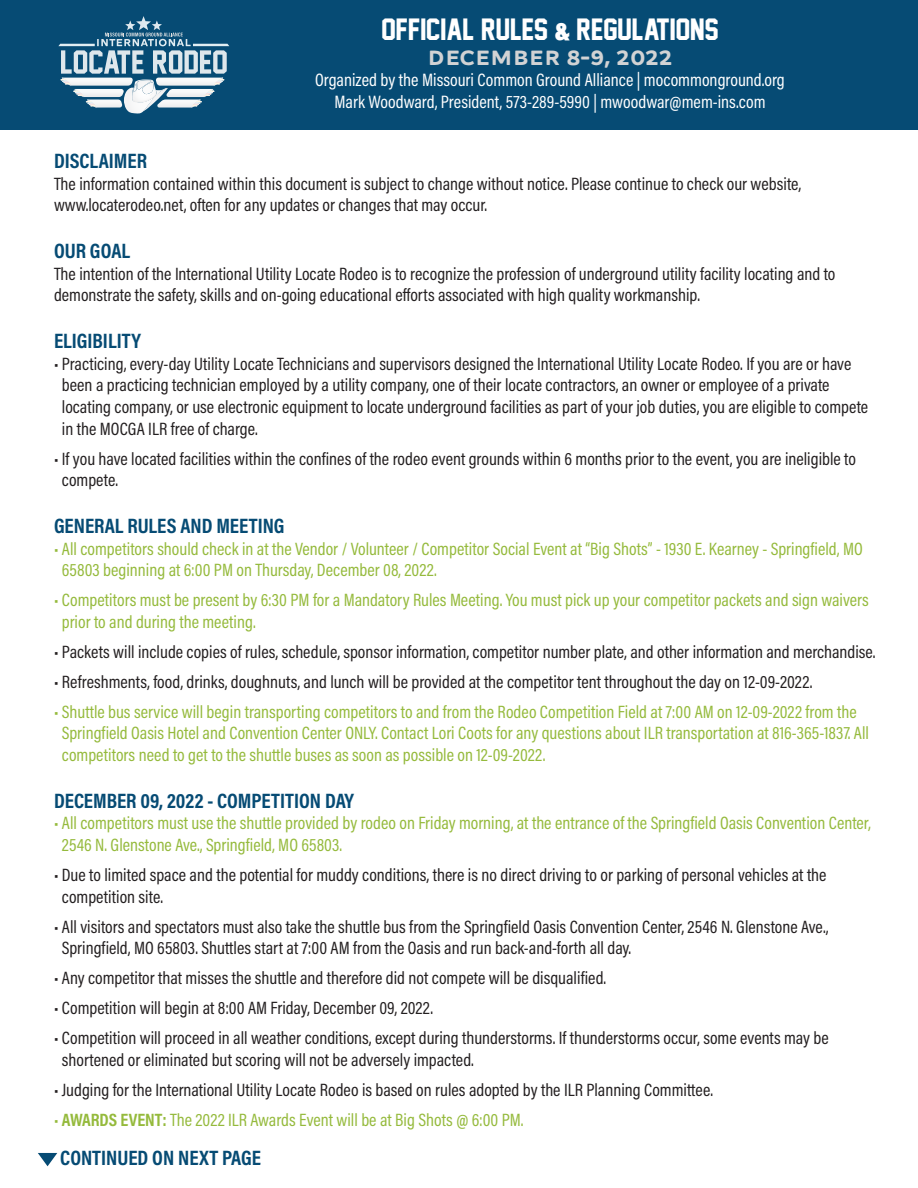
<style>
.page{position:relative;width:918px;height:1188px;background:#fff}
.page>*{position:absolute;margin:0;border:0;box-sizing:border-box;transform-origin:0 0}
.t1{font:28.05px "Jersey M54";color:#fff}
.t2{font:700 21px "Acumin Pro Cond";color:#064b74}
.t3{font:20.55px "Dallas PS Sans Reg";color:#d2d3d4}
.t4{font:18.15px/21.8px "Acumin Pro Cond";color:#fff;text-align:center}
.t5{font:18px/21.6px "Acumin Pro Cond";color:#231f20}
.t6{font:18px/21.6px "Acumin Pro Cond";color:#95ba3c}
.s1{font-family:"GENUINE"}
.s2{font-weight:700}
</style>
<div class="page">
<div style="left:0;top:0;width:918px;height:130px;background:#064b74"></div>
<div style="left:53px;top:13px;width:183px;height:104px;background:#fff;opacity:.87"></div>
<svg style="left:38px;top:1153px;width:19px;height:13px"></svg>
<h1 class="t1" style="left:382px;top:14px;width:339px">OFFICIAL RULES <span class="s1">&amp;</span> REGULATIONS</h1>
<p class="t3" style="left:428px;top:44px;width:246px">DECEMBER 8-9, 2022</p>
<p class="t4" style="left:315px;top:69px;width:471px">Organized by the Missouri Common Ground Alliance | mocommonground.org<br>Mark Woodward, President, 573-289-5990 | mwoodwar@mem-ins.com</p>
<p class="t2" style="left:54px;top:147px;width:95px">DISCLAIMER</p>
<p class="t5" style="left:54px;top:172px;width:749px">The information contained within this document is subject to change without notice. Please continue to check our website,</p>
<p class="t5" style="left:54px;top:194px;width:435px">www.locaterodeo.net, often for any updates or changes that may occur.</p>
<p class="t2" style="left:54px;top:237px;width:78px">OUR GOAL</p>
<p class="t5" style="left:54px;top:262px;width:783px">The intention of the International Utility Locate Rodeo is to recognize the profession of underground utility facility locating and to demonstrate the safety, skills and on-going educational efforts associated with high quality workmanship.</p>
<p class="t2" style="left:54px;top:327px;width:88px">ELIGIBILITY</p>
<p class="t5" style="left:62px;top:352px;width:808px;text-indent:-8px">• Practicing, every-day Utility Locate Technicians and supervisors designed the International Utility Locate Rodeo. If you are or have been a practicing technician employed by a utility company, one of their locate contractors, an owner or employee of a private locating company, or use electronic equipment to locate underground facilities as part of your job duties, you are eligible to compete in the MOCGA ILR free of charge.</p>
<p class="t5" style="left:62px;top:447px;width:796px;text-indent:-8px">• If you have located facilities within the confines of the rodeo event grounds within 6 months prior to the event, you are ineligible to compete.</p>
<p class="t2" style="left:54px;top:512px;width:232px">GENERAL RULES AND MEETING</p>
<p class="t6" style="left:62px;top:537px;width:802px;text-indent:-8px">• All competitors should check in at the Vendor / Volunteer / Competitor Social Event at “Big Shots” - 1930 E. Kearney - Springfield, MO<br>65803 beginning at 6:00 PM on Thursday, December 08, 2022.</p>
<p class="t6" style="left:62px;top:589px;width:808px;text-indent:-8px">• Competitors must be present by 6:30 PM for a Mandatory Rules Meeting. You must pick up your competitor packets and sign waivers prior to and during the meeting.</p>
<p class="t5" style="left:54px;top:640px;width:823px">• Packets will include copies of rules, schedule, sponsor information, competitor number plate, and other information and merchandise.</p>
<p class="t5" style="left:54px;top:670px;width:760px">• Refreshments, food, drinks, doughnuts, and lunch will be provided at the competitor tent throughout the day on 12-09-2022.</p>
<p class="t6" style="left:62px;top:700px;width:809px;text-indent:-8px">• Shuttle bus service will begin transporting competitors to and from the Rodeo Competition Field at 7:00 AM on 12-09-2022 from the<br>Springfield Oasis Hotel and Convention Center ONLY. Contact Lori Coots for any questions about ILR transportation at 816-365-1837. All competitors need to get to the shuttle buses as soon as possible on 12-09-2022.</p>
<p class="t2" style="left:54px;top:787px;width:302px">DECEMBER 09, 2022 - COMPETITION DAY</p>
<p class="t6" style="left:62px;top:812px;width:810px;text-indent:-8px">• All competitors must use the shuttle provided by rodeo on Friday morning, at the entrance of the Springfield Oasis Convention Center,<br>2546 N. Glenstone Ave., Springfield, MO 65803.</p>
<p class="t5" style="left:62px;top:864px;width:766px;text-indent:-8px">• Due to limited space and the potential for muddy conditions, there is no direct driving to or parking of personal vehicles at the competition site.</p>
<p class="t5" style="left:62px;top:915px;width:768px;text-indent:-8px">• All visitors and spectators must also take the shuttle bus from the Springfield Oasis Convention Center, 2546 N. Glenstone Ave.,<br>Springfield, MO 65803. Shuttles start at 7:00 AM from the Oasis and run back-and-forth all day.</p>
<p class="t5" style="left:54px;top:967px;width:554px">• Any competitor that misses the shuttle and therefore did not compete will be disqualified.</p>
<p class="t5" style="left:54px;top:997px;width:381px">• Competition will begin at 8:00 AM Friday, December 09, 2022.</p>
<p class="t5" style="left:62px;top:1027px;width:768px;text-indent:-8px">• Competition will proceed in all weather conditions, except during thunderstorms. If thunderstorms occur, some events may be shortened or eliminated but scoring will not be adversely impacted.</p>
<p class="t5" style="left:54px;top:1078px;width:661px">• Judging for the International Utility Locate Rodeo is based on rules adopted by the ILR Planning Committee.</p>
<p class="t6" style="left:54px;top:1108px;width:471px">• <span class="s2">AWARDS EVENT:</span> The 2022 ILR Awards Event will be at Big Shots @ 6:00 PM.</p>
<p class="t2" style="left:60px;top:1144px;width:202px">CONTINUED ON NEXT PAGE</p>
</div>
